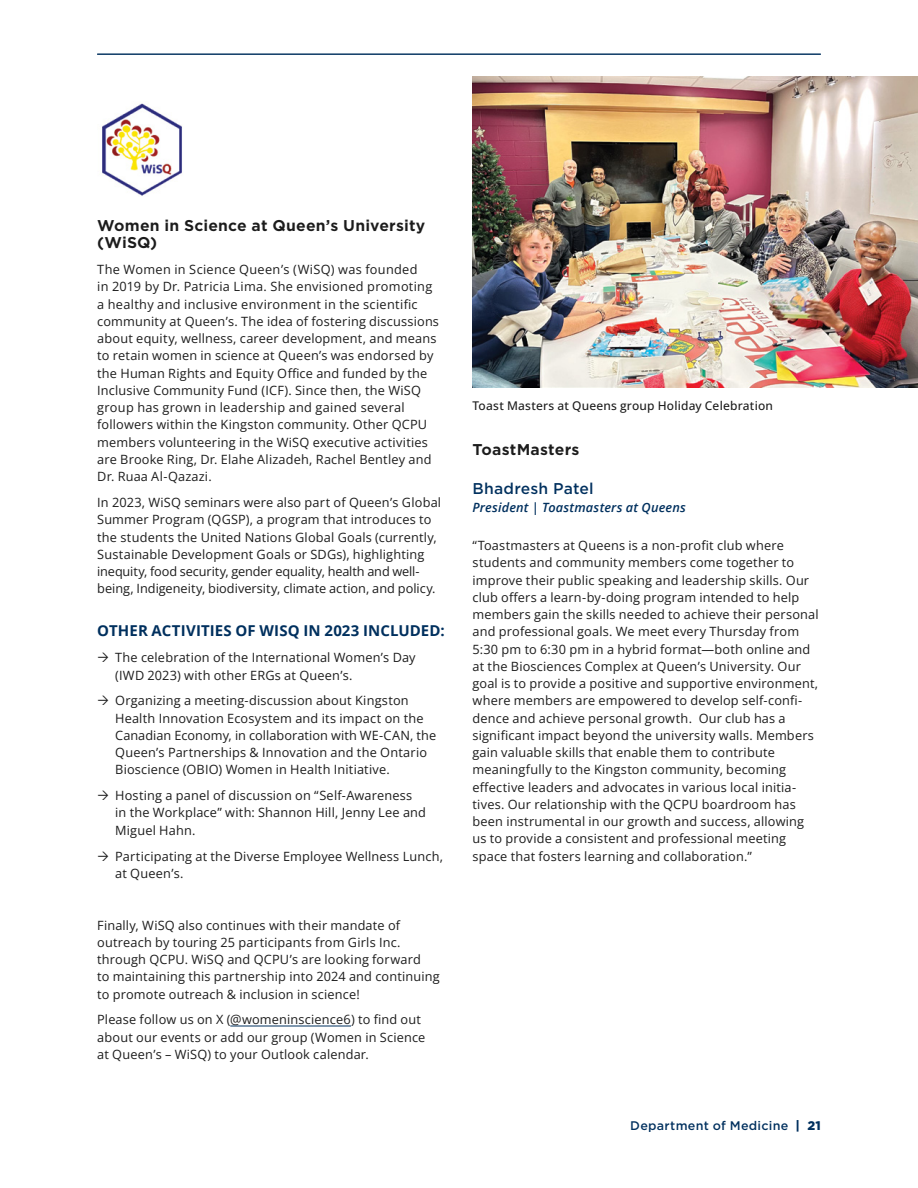
<style>
.page{position:relative;width:918px;height:1188px;background:#fff}
.page>*{position:absolute;margin:0;border:0;box-sizing:border-box;transform-origin:0 0}
.t1{font:700 15px/17.2px "Gotham S Sm";letter-spacing:.01em;color:#1c1c1c}
.t2{font:700 15px "Open Sans";letter-spacing:.01em;color:#00305e}
.t3{font:500 15px "Gotham S Sm";letter-spacing:.01em;color:#00305e}
.t4{font:12.75px/17.2px "Open Sans";letter-spacing:.015em;color:#1c1c1c}
.t5{font:italic 600 12.75px "Open Sans";letter-spacing:.015em;color:#00305e}
.t6{font:500 12px "Open Sans";letter-spacing:.015em;color:#1c1c1c}
.t7{font:500 12px "Gotham S Sm";letter-spacing:.02em;color:#00305e}
.s1{font-weight:900}
</style>
<div class="page">
<hr style="left:97px;top:54px;width:724px;height:1px;background:#00305e">
<hr style="left:230px;top:1026px;width:121px;height:1px;background:#00305e">
<img style="left:472px;top:77px;width:446px;height:310px">
<img style="left:102px;top:103px;width:80px;height:93px">
<p class="t1" style="left:97px;top:217px;width:330px">Women in Science at Queen’s University (WiSQ)</p>
<p class="t4" style="left:97px;top:261px;width:343px">The Women in Science Queen’s (WiSQ) was founded<br>in 2019 by Dr. Patricia Lima. She envisioned promoting a healthy and inclusive environment in the scientific community at Queen’s. The idea of fostering discussions about equity, wellness, career development, and means to retain women in science at Queen’s was endorsed by the Human Rights and Equity Office and funded by the Inclusive Community Fund (ICF). Since then, the WiSQ group has grown in leadership and gained several followers within the Kingston community. Other QCPU members volunteering in the WiSQ executive activities are Brooke Ring, Dr. Elahe Alizadeh, Rachel Bentley and Dr. Ruaa Al-Qazazi.</p>
<p class="t4" style="left:97px;top:493px;width:345px">In 2023, WiSQ seminars were also part of Queen’s Global Summer Program (QGSP), a program that introduces to the students the United Nations Global Goals (currently, Sustainable Development Goals or SDGs), highlighting inequity, food security, gender equality, health and well&shy;being, Indigeneity, biodiversity, climate action, and policy.</p>
<p class="t2" style="left:97px;top:620px;width:349px">OTHER ACTIVITIES OF WISQ IN 2023 INCLUDED:</p>
<p class="t4" style="left:115px;top:649px;width:302px">The celebration of the International Women’s Day (IWD 2023) with other ERGs at Queen’s.</p>
<p class="t4" style="left:115px;top:692px;width:323px">Organizing a meeting-discussion about Kingston Health Innovation Ecosystem and its impact on the Canadian Economy, in collaboration with WE-CAN, the Queen’s Partnerships &amp; Innovation and the Ontario Bioscience (OBIO) Women in Health Initiative.</p>
<p class="t4" style="left:115px;top:787px;width:312px">Hosting a panel of discussion on “Self-Awareness in the Workplace” with: Shannon Hill, Jenny Lee and<br>Miguel Hahn.</p>
<p class="t4" style="left:115px;top:847px;width:329px">Participating at the Diverse Employee Wellness Lunch, at Queen’s.</p>
<p class="t4" style="left:97px;top:916px;width:344px">Finally, WiSQ also continues with their mandate of outreach by touring 25 participants from Girls Inc. through QCPU. WiSQ and QCPU’s are looking forward<br>to maintaining this partnership into 2024 and continuing to promote outreach &amp; inclusion in science!</p>
<p class="t4" style="left:97px;top:1011px;width:330px">Please follow us on X (@womeninscience6) to find out about our events or add our group (Women in Science at Queen’s – WiSQ) to your Outlook calendar.</p>
<p class="t6" style="left:472px;top:397px;width:302px">Toast Masters at Queens group Holiday Celebration</p>
<p class="t1" style="left:472px;top:441px;width:108px">ToastMasters</p>
<p class="t3" style="left:472px;top:478px;width:123px">Bhadresh Patel</p>
<p class="t5" style="left:472px;top:498px;width:215px">President | Toastmasters at Queens</p>
<p class="t4" style="left:472px;top:537px;width:348px">“Toastmasters at Queens is a non-profit club where students and community members come together to improve their public speaking and leadership skills. Our club offers a learn-by-doing program intended to help members gain the skills needed to achieve their personal and professional goals. We meet every Thursday from 5:30 pm to 6:30 pm in a hybrid format—both online and at the Biosciences Complex at Queen’s University. Our goal is to provide a positive and supportive environment, where members are empowered to develop self-confi&shy;dence and achieve personal growth. Our club has a significant impact beyond the university walls. Members gain valuable skills that enable them to contribute meaningfully to the Kingston community, becoming effective leaders and advocates in various local initia&shy;tives. Our relationship with the QCPU boardroom has been instrumental in our growth and success, allowing us to provide a consistent and professional meeting space that fosters learning and collaboration.”</p>
<p class="t7" style="left:630px;top:1117px;width:192px">Department of Medicine <span class="s1">| 21</span></p>
</div>
